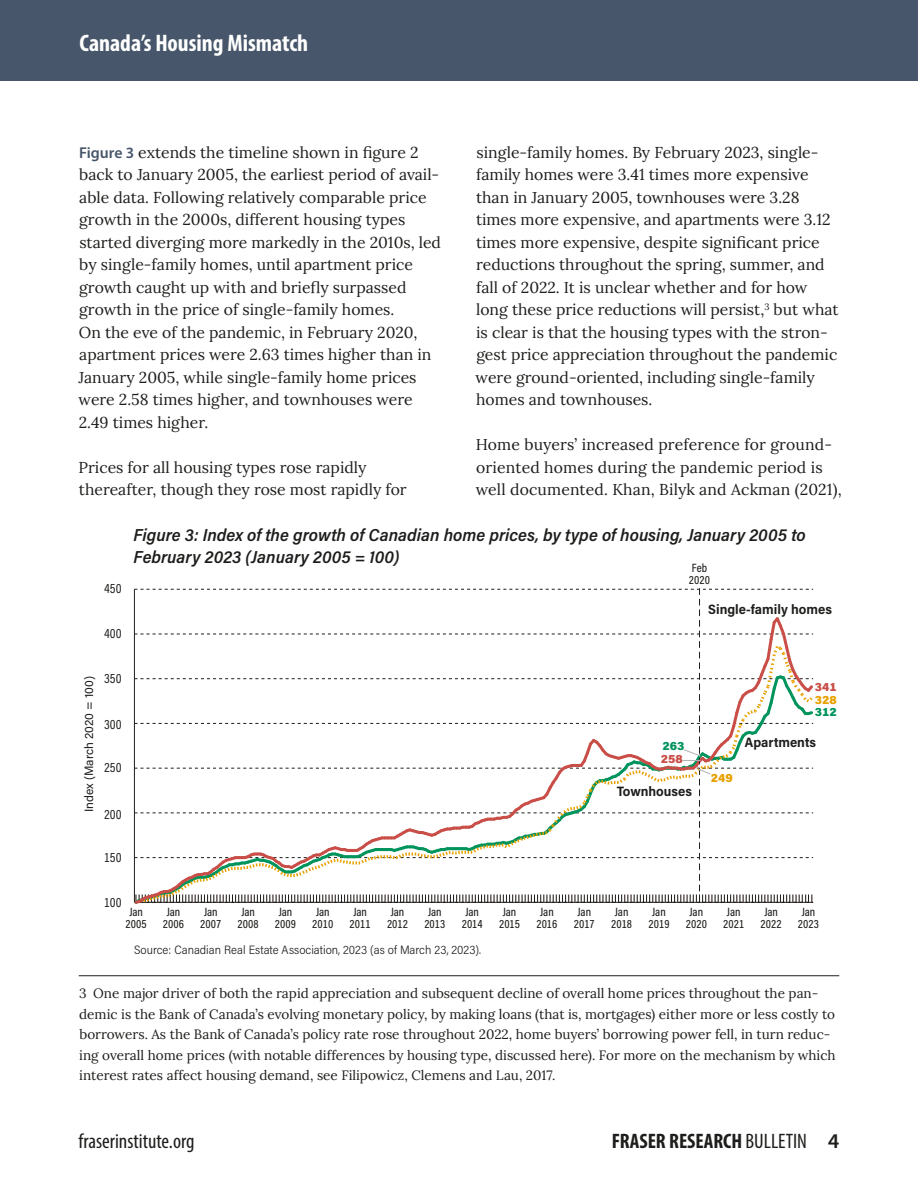
<style>
.page{position:relative;width:918px;height:1188px;background:#fff}
.page>*{position:absolute;margin:0;border:0;box-sizing:border-box;transform-origin:0 0}
.t1{font:700 condensed 24px "Myriad Pro";color:#fff}
.t2{font:700 condensed 21px "Myriad Pro";color:#1d1d1b}
.t3{font:condensed 21px "Myriad Pro";color:#1d1d1b}
.t4{font:italic 600 17.4px/22.6px "Acumin Pro Semi Cond";color:#1d1d1b}
.t5{font:15.75px/22.5px "Lora";color:#1d1d1b}
.t6{font:700 13.65px "Acumin Pro Semi Cond";color:#1d1d1b}
.t7{font:13.65px "Acumin Pro Cond";color:#1d1d1b}
.t8{font:13.5px/20.4px "Lora";color:#1d1d1b}
.t9{font:500 12.15px/12.1px "Acumin Pro Cond";color:#1d1d1b;text-align:center}
.t10{font:300 12.15px "Acumin Pro Semi Cond";color:#1d1d1b}
.t11{font:12.15px "Acumin Pro";color:#1d1d1b}
.t12{font:900 12.15px "Acumin Pro";color:#e8a100}
.t13{font:900 12.15px "Acumin Pro";color:#ca4e48}
.t14{font:900 12.15px "Acumin Pro";color:#00945d}
.s1{font-family:"Myriad Pro";font-weight:600;color:#47566a}
.s2{font-weight:400}
.s3{font-weight:600;font-stretch:normal}
</style>
<div class="page">
<div style="left:0;top:0;width:918px;height:81px;background:#47566a"></div>
<hr style="left:79px;top:975px;width:760px;height:1px;background:#1d1d1b">
<svg style="left:133px;top:589px;width:681px;height:315px"></svg>
<h1 class="t1" style="left:80px;top:28px;width:230px">Canada’s Housing Mismatch</h1>
<p class="t5" style="left:78px;top:140px;width:364px"><span class="s1">Figure 3</span> extends the timeline shown in figure 2 back to January 2005, the earliest period of avail&shy;able data. Following relatively comparable price growth in the 2000s, different housing types started diverging more markedly in the 2010s, led by single-family homes, until apartment price growth caught up with and briefly surpassed growth in the price of single-family homes.<br>On the eve of the pandemic, in February 2020, apartment prices were 2.63 times higher than in January 2005, while single-family home prices were 2.58 times higher, and townhouses were 2.49 times higher.</p>
<p class="t5" style="left:79px;top:455px;width:330px">Prices for all housing types rose rapidly thereafter, though they rose most rapidly for</p>
<p class="t5" style="left:476px;top:140px;width:364px">single-family homes. By February 2023, single&shy;family homes were 3.41 times more expensive than in January 2005, townhouses were 3.28 times more expensive, and apartments were 3.12 times more expensive, despite significant price reductions throughout the spring, summer, and fall of 2022. It is unclear whether and for how long these price reductions will persist,<sup>3</sup> but what is clear is that the housing types with the stron&shy;gest price appreciation throughout the pandemic were ground-oriented, including single-family homes and townhouses.</p>
<p class="t5" style="left:476px;top:432px;width:367px">Home buyers’ increased preference for ground&shy;oriented homes during the pandemic period is well documented. Khan, Bilyk and Ackman (2021),</p>
<p class="t7" style="left:104px;top:580px;width:19px">450</p>
<p class="t7" style="left:104px;top:625px;width:19px">400</p>
<p class="t4" style="left:133px;top:523px;width:674px">Figure 3: Index of the growth of Canadian home prices, by type of housing, January 2005 to<br>February 2023 (January 2005 = 100)</p>
<p class="t9" style="left:689px;top:562px;width:23px;text-align:left">Feb<br>2020</p>
<p class="t6" style="left:708px;top:599px;width:125px">Single-family homes</p>
<p class="t11" style="left:81px;top:812px;width:137px;rotate:-90deg">Index (March 2020 = 100)</p>
<p class="t7" style="left:104px;top:669px;width:19px">350</p>
<p class="t7" style="left:104px;top:716px;width:19px">300</p>
<p class="t7" style="left:104px;top:759px;width:19px">250</p>
<p class="t7" style="left:104px;top:805px;width:19px">200</p>
<p class="t7" style="left:104px;top:848px;width:19px">150</p>
<p class="t7" style="left:104px;top:893px;width:19px">100</p>
<p class="t9" style="left:126px;top:905px;width:23px">Jan<br>2005</p>
<p class="t9" style="left:163px;top:905px;width:23px">Jan<br>2006</p>
<p class="t9" style="left:200px;top:905px;width:23px">Jan<br>2007</p>
<p class="t9" style="left:238px;top:905px;width:23px">Jan<br>2008</p>
<p class="t9" style="left:275px;top:905px;width:23px">Jan<br>2009</p>
<p class="t9" style="left:312px;top:905px;width:23px">Jan<br>2010</p>
<p class="t9" style="left:350px;top:905px;width:23px">Jan<br>2011</p>
<p class="t9" style="left:387px;top:905px;width:23px">Jan<br>2012</p>
<p class="t9" style="left:424px;top:905px;width:23px">Jan<br>2013</p>
<p class="t9" style="left:462px;top:905px;width:23px">Jan<br>2014</p>
<p class="t10" style="left:134px;top:942px;width:348px">Source: Canadian Real Estate Association, 2023 (as of March 23, 2023).</p>
<p class="t9" style="left:499px;top:905px;width:23px">Jan<br>2015</p>
<p class="t9" style="left:536px;top:905px;width:23px">Jan<br>2016</p>
<p class="t9" style="left:574px;top:905px;width:23px">Jan<br>2017</p>
<p class="t14" style="left:662px;top:737px;width:23px">263</p>
<p class="t13" style="left:661px;top:750px;width:23px">258</p>
<p class="t6" style="left:617px;top:781px;width:77px">Townhouses</p>
<p class="t12" style="left:711px;top:769px;width:23px">249</p>
<p class="t13" style="left:815px;top:678px;width:23px">341</p>
<p class="t14" style="left:815px;top:703px;width:23px">312</p>
<p class="t12" style="left:815px;top:691px;width:23px">328</p>
<p class="t6" style="left:745px;top:733px;width:73px">Apartments</p>
<p class="t9" style="left:611px;top:905px;width:23px">Jan<br>2018</p>
<p class="t9" style="left:648px;top:905px;width:23px">Jan<br>2019</p>
<p class="t9" style="left:686px;top:905px;width:23px">Jan<br>2020</p>
<p class="t9" style="left:723px;top:905px;width:23px">Jan<br>2021</p>
<p class="t9" style="left:761px;top:905px;width:23px">Jan<br>2022</p>
<p class="t9" style="left:798px;top:905px;width:23px">Jan<br>2023</p>
<p class="t8" style="left:79px;top:983px;width:758px">3 One major driver of both the rapid appreciation and subsequent decline of overall home prices throughout the pan&shy;demic is the Bank of Canada’s evolving monetary policy, by making loans (that is, mortgages) either more or less costly to borrowers. As the Bank of Canada’s policy rate rose throughout 2022, home buyers’ borrowing power fell, in turn reduc&shy;ing overall home prices (with notable differences by housing type, discussed here). For more on the mechanism by which interest rates affect housing demand, see Filipowicz, Clemens and Lau, 2017.</p>
<h2 class="t3" style="left:79px;top:1128px;width:117px">fraserinstitute.org</h2>
<h2 class="t2" style="left:612px;top:1127px;width:229px">FRASER RESEARCH <span class="s2">BULLETIN</span> <span class="s3">4</span></h2>
</div>
